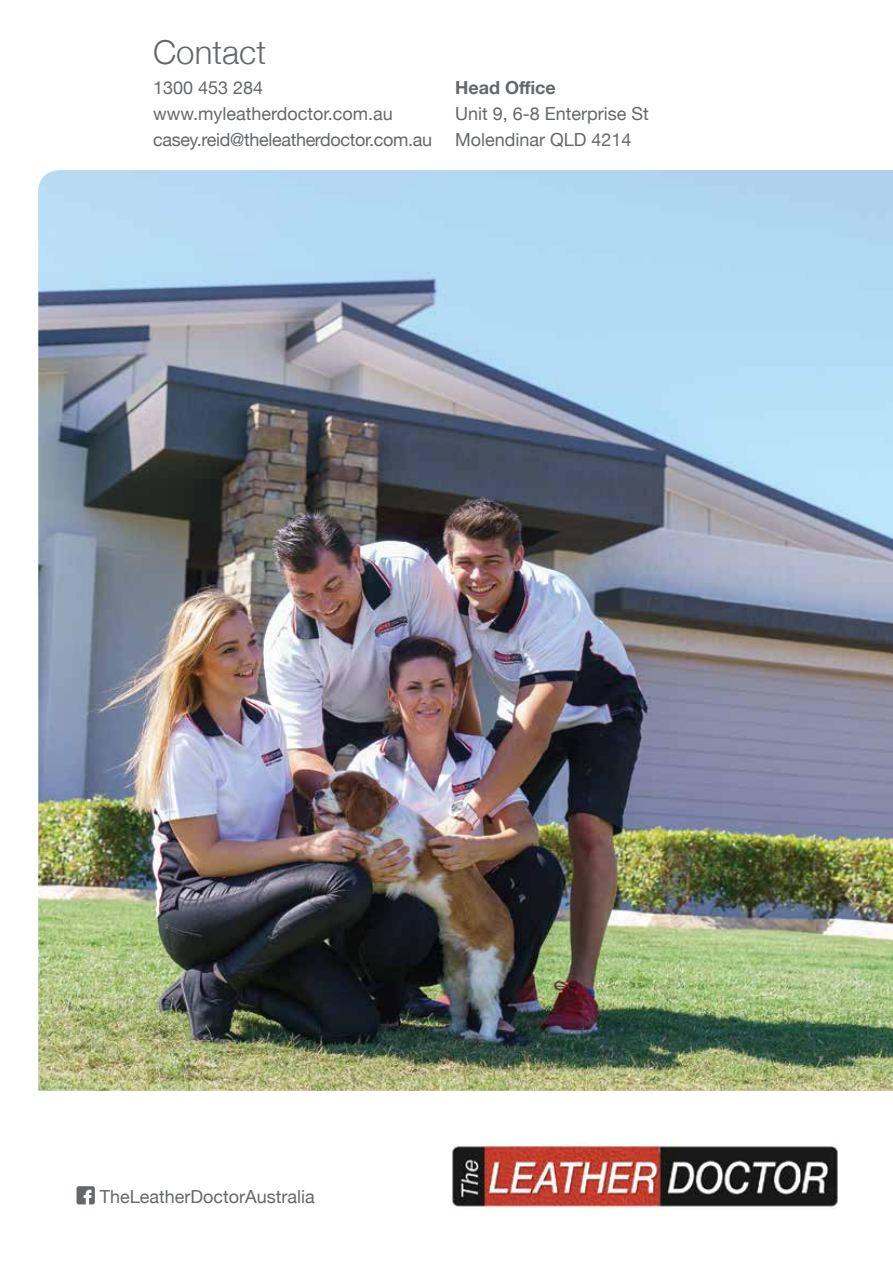
<style>
.page{position:relative;width:893px;height:1263px;background:#fff}
.page>*{position:absolute;margin:0;border:0;box-sizing:border-box;transform-origin:0 0}
.t1{font:300 33px "Helvetica Neue";color:#65686a}
.t2{font:18px/25.8px "Helvetica Neue";letter-spacing:-.02em;color:#65686a}
.t3{font:18px/25.8px "Helvetica Neue";color:#65686a}
.t4{font:700 18px "Helvetica Neue";color:#65686a}
</style>
<div class="page">
<img style="left:451px;top:1144px;width:388px;height:66px">
<svg style="left:77px;top:1186px;width:18px;height:18px"></svg>
<img style="left:38px;top:170px;width:855px;height:921px">
<h1 class="t1" style="left:153px;top:25px;width:115px">Contact</h1>
<p class="t2" style="left:153px;top:76px;width:280px">1300 453 284 www.myleatherdoctor.com.au casey.reid@theleatherdoctor.com.au</p>
<p class="t4" style="left:455px;top:74px;width:102px">Head Office</p>
<p class="t3" style="left:455px;top:102px;width:195px">Unit 9, 6-8 Enterprise St<br>Molendinar QLD 4214</p>
<p class="t3" style="left:100px;top:1185px;width:217px">TheLeatherDoctorAustralia</p>
</div>
